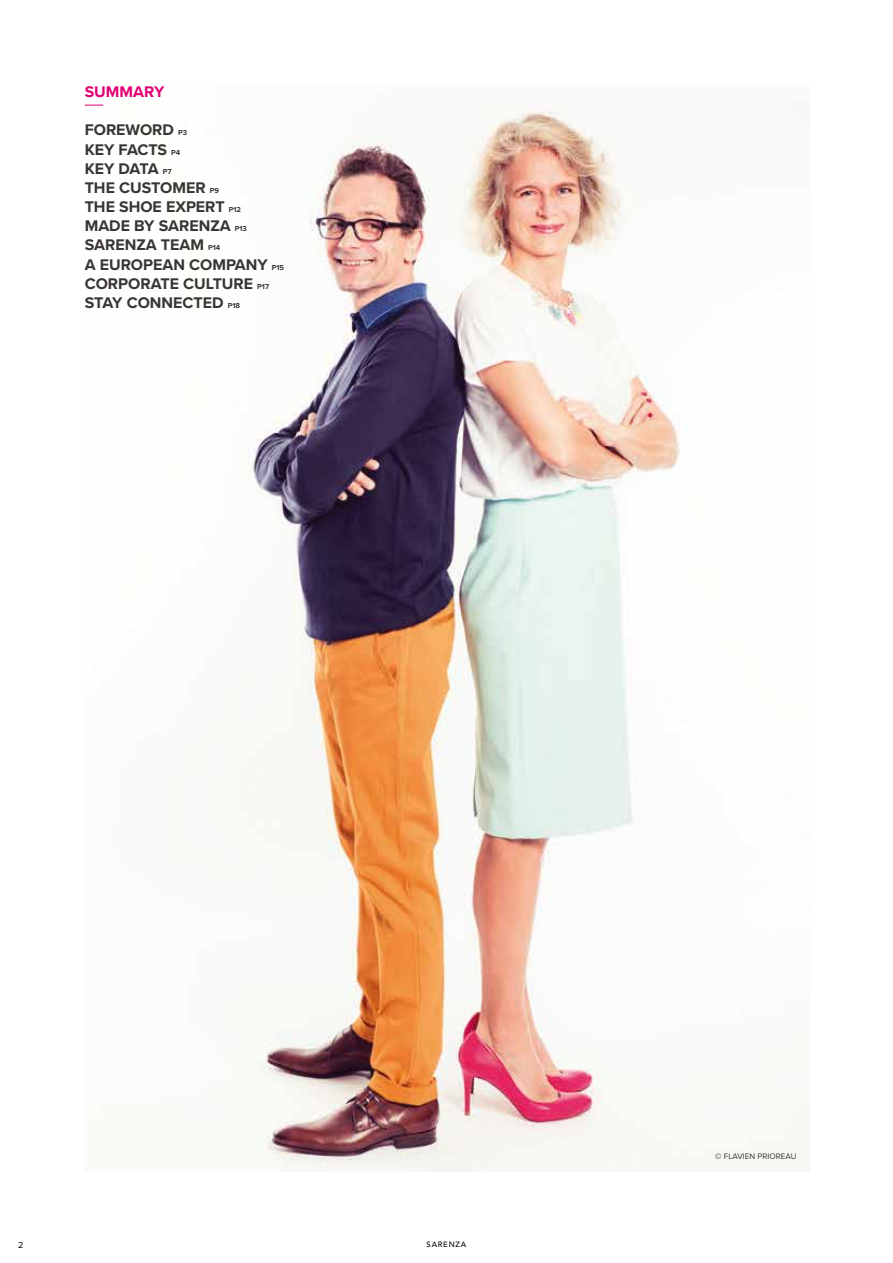
<style>
.page{position:relative;width:893px;height:1263px;background:#fff}
.page>*{position:absolute;margin:0;border:0;box-sizing:border-box;transform-origin:0 0}
.t1{font:700 16.05px/19.2px "Proxima Nova";color:#383533}
.t2{font:700 16.05px "Proxima Nova";color:#e30073}
.t3{font:9px "Proxima Nova";color:#000}
.t4{font:8.25px "Proxima Nova";color:#383533}
.t5{font:500 7.65px "Avenir";letter-spacing:.1em;color:#000}
.s1{font-size:7.5px}
.s2{font-weight:700}
</style>
<div class="page">
<img style="left:85px;top:102px;width:724px;height:1069px">
<svg style="left:85px;top:105px;width:18px;height:1px"></svg>
<p class="t2" style="left:85px;top:82px;width:81px">SUMMARY</p>
<p class="t1" style="left:85px;top:121px;width:201px">FOREWORD <span class="s1">P3<br></span>KEY FACTS <span class="s1">P4<br></span>KEY DATA <span class="s1">P7<br></span>THE CUSTOMER <span class="s1">P9<br></span>THE SHOE EXPERT <span class="s1">P12<br></span>MADE BY SARENZA <span class="s1">P13<br></span>SARENZA TEAM <span class="s1">P14<br></span>A EUROPEAN COMPANY <span class="s1">P15<br></span>CORPORATE CULTURE <span class="s1">P17<br></span>STAY CONNECTED <span class="s1">P18</span></p>
<p class="t3" style="left:18px;top:1239px;width:7px">2</p>
<p class="t5" style="left:427px;top:1239px;width:41px">SARENZA</p>
<p class="t4" style="left:715px;top:1152px;width:83px"><span class="s2">©</span> FLAVIEN PRIOREAU</p>
</div>
